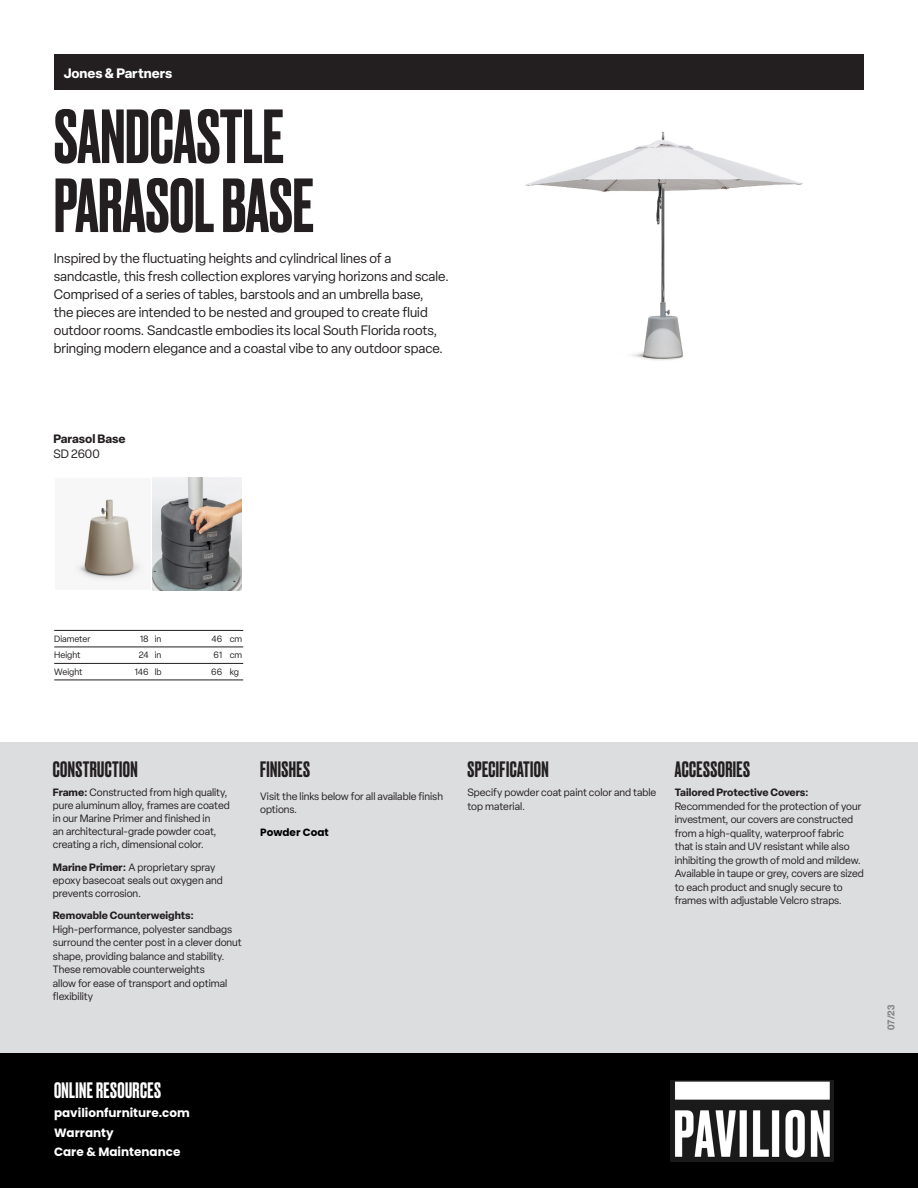
<style>
.page{position:relative;width:918px;height:1188px;background:#fff}
.page>*{position:absolute;margin:0;border:0;box-sizing:border-box;transform-origin:0 0}
.t1{font:500 72px/69px "Druk";color:#231f20}
.Subhead{font:500 21px "Druk";letter-spacing:.02em;color:#231f20}
.t2{font:500 21px "Druk";letter-spacing:.02em;color:#fff}
.Body_2{font:500 21px "Druk";letter-spacing:.02em;color:#231f20}
.Intro_Description{font:13.5px/18px "Elza";color:#231f20}
.designer_name_new{font:700 13.5px "Elza";color:#fff}
.t3{font:700 12px/19.5px "Poppins";color:#fff}
.Product_Name{font:700 12px "Elza";color:#231f20}
.Product_skewNumber{font:12px "Elza";letter-spacing:-.005em;color:#231f20}
.Body_2-2{font:10.5px/13.5px "Elza";color:#231f20}
.Subhead-2{font:10.5px/13.5px "Elza";color:#231f20}
.Body_2-3{font:700 10.5px "Poppins";color:#000}
.t4{font:700 9.75px "Helvetica Neue LT Std";color:#57585a}
.DIMS_with_Tabs2{font:9px "Elza";color:#231f20}
.s1{font-weight:700}
</style>
<div class="page">
<div style="left:0;top:1053px;width:918px;height:135px;background:#000"></div>
<img style="left:670px;top:1081px;width:164px;height:81px">
<div style="left:0;top:742px;width:918px;height:311px;background:#dcdddf"></div>
<div style="left:55px;top:54px;width:809px;height:36px;background:#231f20"></div>
<hr style="left:54px;top:630px;width:189px;height:1px;background:#231f20">
<hr style="left:54px;top:647px;width:189px;height:1px;background:#231f20">
<hr style="left:54px;top:663px;width:189px;height:1px;background:#231f20">
<hr style="left:54px;top:680px;width:189px;height:1px;background:#231f20">
<img style="left:74px;top:499px;width:70px;height:82px">
<img style="left:153px;top:477px;width:88px;height:113px">
<img style="left:525px;top:132px;width:278px;height:228px">
<p class="designer_name_new" style="left:64px;top:63px;width:110px">Jones &amp; Partners</p>
<p class="t1" style="left:54px;top:98px;width:261px">SANDCASTLE<br>PARASOL BASE</p>
<p class="Intro_Description" style="left:54px;top:249px;width:397px">Inspired by the fluctuating heights and cylindrical lines of a sandcastle, this fresh collection explores varying horizons and scale.<br>Comprised of a series of tables, barstools and an umbrella base,<br>the pieces are intended to be nested and grouped to create fluid outdoor rooms. Sandcastle embodies its local South Florida roots, bringing modern elegance and a coastal vibe to any outdoor space.</p>
<p class="Product_Name" style="left:53px;top:431px;width:74px">Parasol Base</p>
<p class="Product_skewNumber" style="left:53px;top:446px;width:48px">SD 2600</p>
<p class="DIMS_with_Tabs2" style="left:54px;top:633px;width:38px">Diameter</p>
<p class="DIMS_with_Tabs2" style="left:140px;top:633px;width:23px">18 in</p>
<p class="DIMS_with_Tabs2" style="left:211px;top:633px;width:32px">46 cm</p>
<p class="DIMS_with_Tabs2" style="left:54px;top:649px;width:28px">Height</p>
<p class="DIMS_with_Tabs2" style="left:139px;top:649px;width:24px">24 in</p>
<p class="DIMS_with_Tabs2" style="left:214px;top:649px;width:30px">61 cm</p>
<p class="DIMS_with_Tabs2" style="left:54px;top:666px;width:30px">Weight</p>
<p class="DIMS_with_Tabs2" style="left:135px;top:666px;width:28px">146 lb</p>
<p class="DIMS_with_Tabs2" style="left:211px;top:666px;width:29px">66 kg</p>
<p class="Subhead" style="left:53px;top:755px;width:86px">CONSTRUCTION</p>
<p class="Body_2-2" style="left:53px;top:786px;width:178px"><span class="s1">Frame:</span> Constructed from high quality, pure aluminum alloy, frames are coated in our Marine Primer and finished in<br>an architectural-grade powder coat, creating a rich, dimensional color.</p>
<p class="Body_2-2" style="left:53px;top:860px;width:171px"><span class="s1">Marine Primer:</span> A proprietary spray epoxy basecoat seals out oxygen and prevents corrosion.</p>
<p class="Body_2-2" style="left:53px;top:909px;width:190px"><span class="s1">Removable Counterweights:<br></span>High-performance, polyester sandbags surround the center post in a clever donut shape, providing balance and stability.<br>These removable counterweights<br>allow for ease of transport and optimal flexibility</p>
<p class="Body_2" style="left:260px;top:755px;width:51px">FINISHES</p>
<p class="Body_2-2" style="left:260px;top:789px;width:184px">Visit the links below for all available finish options.</p>
<p class="Body_2-3" style="left:260px;top:826px;width:70px">Powder Coat</p>
<h2 class="t2" style="left:54px;top:1076px;width:108px">ONLINE RESOURCES</h2>
<p class="t3" style="left:54px;top:1104px;width:137px">pavilionfurniture.com<br>Warranty<br>Care &amp; Maintenance</p>
<p class="Subhead" style="left:467px;top:755px;width:83px">SPECIFICATION</p>
<p class="Subhead-2" style="left:467px;top:786px;width:190px">Specify powder coat paint color and table top material.</p>
<p class="Subhead" style="left:675px;top:755px;width:77px">ACCESSORIES</p>
<p class="Body_2-2" style="left:675px;top:786px;width:191px"><span class="s1">Tailored Protective Covers:<br></span>Recommended for the protection of your investment, our covers are constructed from a high-quality, waterproof fabric that is stain and UV resistant while also inhibiting the growth of mold and mildew.<br>Available in taupe or grey, covers are sized to each product and snugly secure to frames with adjustable Velcro straps.</p>
<p class="t4" style="left:885px;top:1030px;width:27px;rotate:-90deg">07/23</p>
</div>
